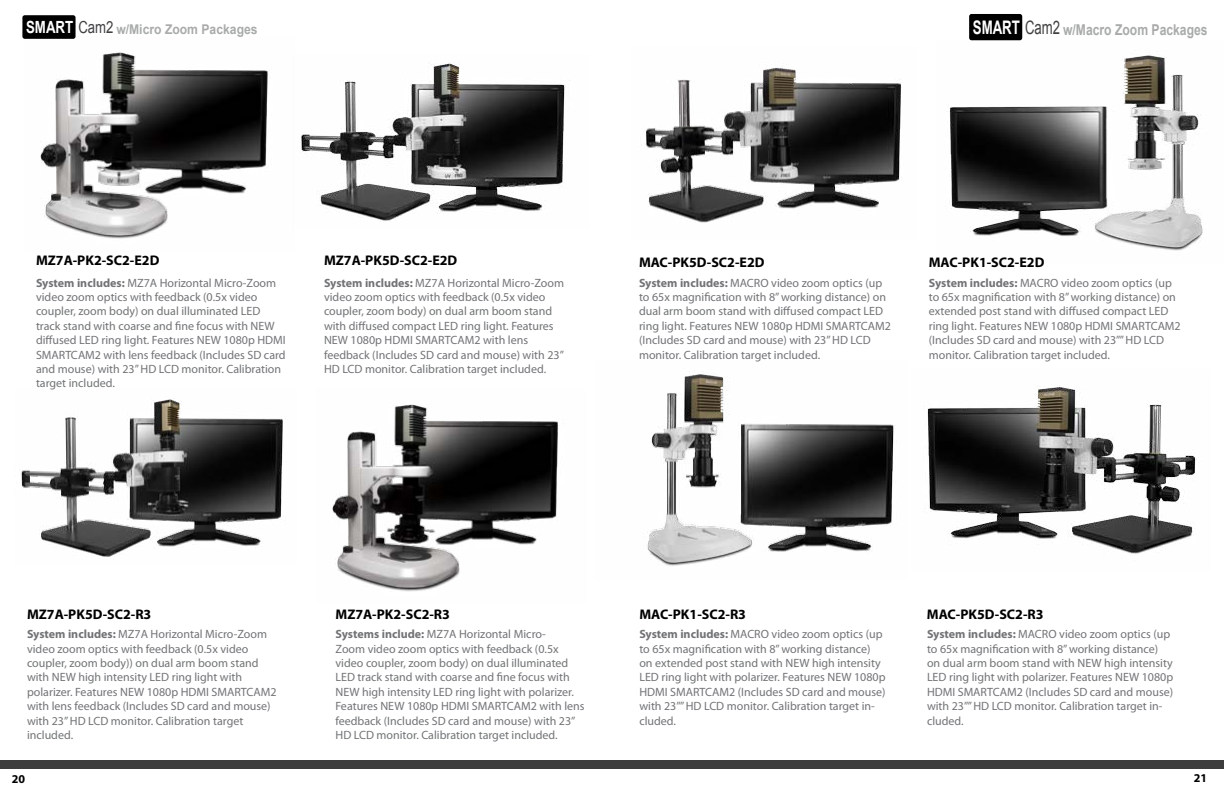
<style>
.page{position:relative;width:1224px;height:792px;background:#fff}
.page>*{position:absolute;margin:0;border:0;box-sizing:border-box;transform-origin:0 0}
.t1{font:700 15px "Arial";color:#a9abab;scale:.81 1}
.t2{font:700 14px "Myriad Pro";color:#000}
.t3{font:700 13.4px "Arial";color:#a9abab;scale:.9 1}
.t4{font:12px/14.4px "Myriad Pro";color:#717375}
.t5{font:700 12px "Myriad Pro";color:#000}
.s1{font-size:16.8px;color:#fff}
.s2{font-weight:400;font-size:16.6px;color:#414042}
.s3{font-size:18.7px;color:#fff}
.s4{font-weight:400;font-size:18.5px;color:#414042}
.s5{font-weight:700}
</style>
<div class="page">
<div style="left:0;top:760px;width:1224px;height:9px;background:#3d3d3e"></div>
<img style="left:40px;top:52px;width:228px;height:187px">
<img style="left:332px;top:404px;width:226px;height:188px">
<img style="left:301px;top:63px;width:265px;height:158px">
<img style="left:21px;top:398px;width:265px;height:159px">
<img style="left:927px;top:386px;width:269px;height:168px">
<img style="left:949px;top:55px;width:254px;height:196px">
<img style="left:647px;top:374px;width:248px;height:192px">
<div style="left:969px;top:14px;width:53px;height:26px;background:#000;border-radius:2px"></div>
<div style="left:22px;top:15px;width:54px;height:24px;background:#000;border-radius:2px"></div>
<img style="left:645px;top:67px;width:256px;height:156px">
<p class="t3" style="left:26px;top:20px;width:259px"><span class="s1">SMART</span><sup>-</sup> <span class="s2">Cam2</span> w/Micro Zoom Packages</p>
<p class="t1" style="left:973px;top:20px;width:292px"><span class="s3">SMART</span><sup>-</sup> <span class="s4">Cam2</span> w/Macro Zoom Packages</p>
<p class="t2" style="left:36px;top:252px;width:125px">MZ7A-PK2-SC2-E2D</p>
<p class="t2" style="left:324px;top:251px;width:135px">MZ7A-PK5D-SC2-E2D</p>
<p class="t4" style="left:36px;top:275px;width:251px"><span class="s5">System includes:</span> MZ7A Horizontal Micro-Zoom video zoom optics with feedback (0.5x video coupler, zoom body) on dual illuminated LED track stand with coarse and fine focus with NEW diffused LED ring light. Features NEW 1080p HDMI SMARTCAM2 with lens feedback (Includes SD card and mouse) with 23” HD LCD monitor. Calibration target included.</p>
<p class="t4" style="left:324px;top:275px;width:242px"><span class="s5">System includes:</span> MZ7A Horizontal Micro-Zoom video zoom optics with feedback (0.5x video coupler, zoom body) on dual arm boom stand with diffused compact LED ring light. Features NEW 1080p HDMI SMARTCAM2 with lens feedback (Includes SD card and mouse) with 23” HD LCD monitor. Calibration target included.</p>
<p class="t2" style="left:639px;top:253px;width:127px">MAC-PK5D-SC2-E2D</p>
<p class="t2" style="left:929px;top:253px;width:117px">MAC-PK1-SC2-E2D</p>
<p class="t4" style="left:639px;top:275px;width:253px"><span class="s5">System includes:</span> MACRO video zoom optics (up to 65x magnification with 8” working distance) on dual arm boom stand with diffused compact LED ring light. Features NEW 1080p HDMI SMARTCAM2 (Includes SD card and mouse) with 23” HD LCD monitor. Calibration target included.</p>
<p class="t4" style="left:929px;top:275px;width:253px"><span class="s5">System includes:</span> MACRO video zoom optics (up to 65x magnification with 8” working distance) on extended post stand with diffused compact LED ring light. Features NEW 1080p HDMI SMARTCAM2 (Includes SD card and mouse) with 23”” HD LCD monitor. Calibration target included.</p>
<p class="t2" style="left:27px;top:605px;width:126px">MZ7A-PK5D-SC2-R3</p>
<p class="t2" style="left:336px;top:605px;width:116px">MZ7A-PK2-SC2-R3</p>
<p class="t4" style="left:27px;top:627px;width:251px"><span class="s5">System includes:</span> MZ7A Horizontal Micro-Zoom video zoom optics with feedback (0.5x video coupler, zoom body)) on dual arm boom stand with NEW high intensity LED ring light with polarizer. Features NEW 1080p HDMI SMARTCAM2 with lens feedback (Includes SD card and mouse) with 23” HD LCD monitor. Calibration target included.</p>
<p class="t4" style="left:336px;top:627px;width:251px"><span class="s5">Systems include:</span> MZ7A Horizontal Micro-<br>Zoom video zoom optics with feedback (0.5x video coupler, zoom body) on dual illuminated LED track stand with coarse and fine focus with NEW high intensity LED ring light with polarizer.<br>Features NEW 1080p HDMI SMARTCAM2 with lens feedback (Includes SD card and mouse) with 23” HD LCD monitor. Calibration target included.</p>
<p class="t2" style="left:639px;top:605px;width:108px">MAC-PK1-SC2-R3</p>
<p class="t4" style="left:639px;top:627px;width:248px"><span class="s5">System includes:</span> MACRO video zoom optics (up to 65x magnification with 8” working distance) on extended post stand with NEW high intensity LED ring light with polarizer. Features NEW 1080p HDMI SMARTCAM2 (Includes SD card and mouse) with 23”” HD LCD monitor. Calibration target in&shy;cluded.</p>
<p class="t2" style="left:927px;top:605px;width:118px">MAC-PK5D-SC2-R3</p>
<p class="t4" style="left:927px;top:627px;width:248px"><span class="s5">System includes:</span> MACRO video zoom optics (up to 65x magnification with 8” working distance) on dual arm boom stand with NEW high intensity LED ring light with polarizer. Features NEW 1080p HDMI SMARTCAM2 (Includes SD card and mouse) with 23”” HD LCD monitor. Calibration target in&shy;cluded.</p>
<p class="t5" style="left:12px;top:771px;width:15px">20</p>
<p class="t5" style="left:1194px;top:770px;width:15px">21</p>
</div>
